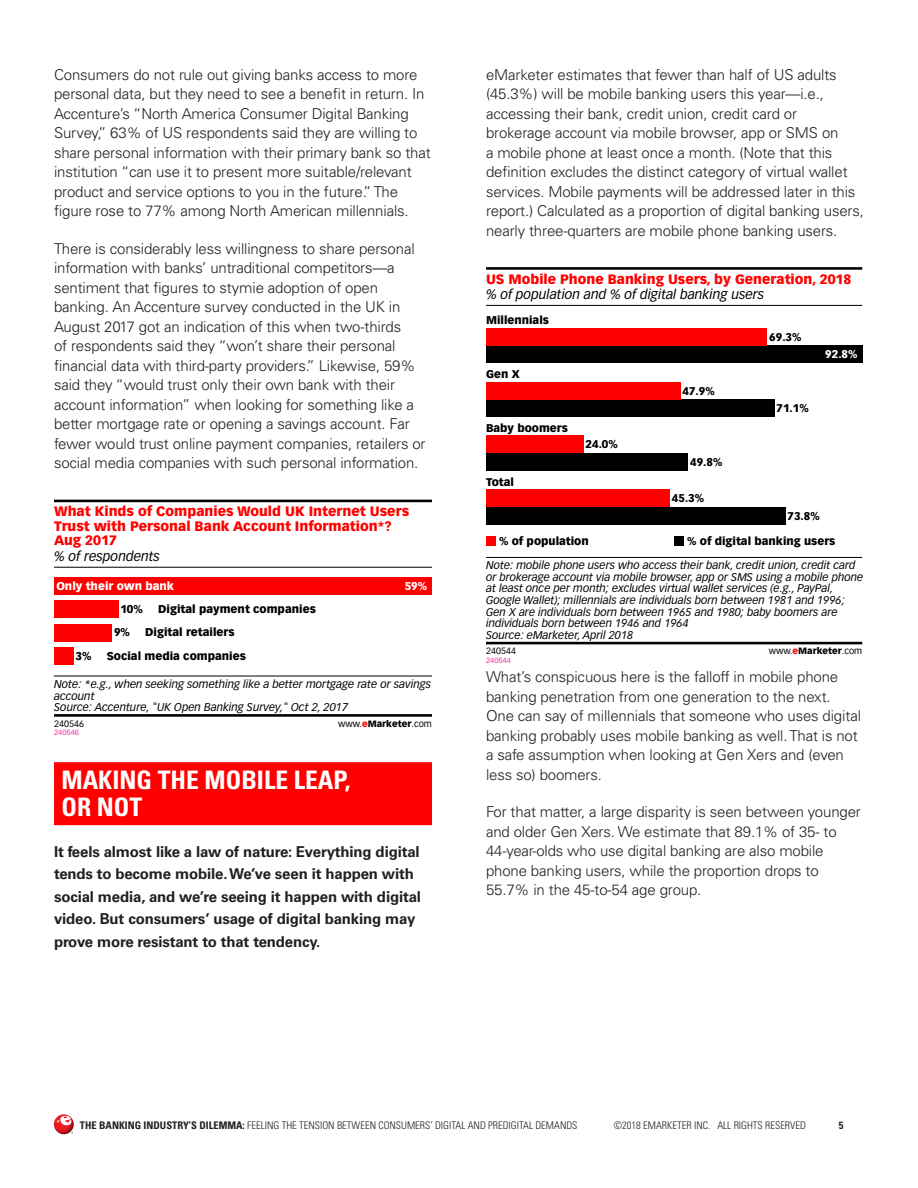
<style>
.page{position:relative;width:918px;height:1188px;background:#fff}
.page>*{position:absolute;margin:0;border:0;box-sizing:border-box;transform-origin:0 0}
.Heading_1_2-line{font:700 condensed 25.5px/27px "Univers LT Std";color:#fff}
.Normal_Text{font:300 15px/19.5px "Univers LT Std";letter-spacing:-.01em;color:#231f20}
.First_Paragraph{font:700 15px/22.5px "Univers LT Std";letter-spacing:-.01em;color:#231f20}
.t1{font:900 13.35px/14.5px "Vectora LT Std";color:#f00}
.t2{font:italic 13.35px "Vectora LT Std";color:#000}
.t3{font:italic 11.1px/11.6px "Vectora LT Std";color:#000}
.t4{font:900 11.1px "Vectora LT Std";color:#000}
.t5{font:900 11.1px "Vectora LT Std";color:#fff}
.t6{font:300 condensed 10.5px "Univers LT Std";color:#231f20}
.t7{font:700 condensed 10.5px "Univers LT Std";color:#231f20}
.t8{font:9px "Vectora LT Std";color:#000}
.Chart_Number{font:300 7.5px "Univers LT Std";color:#ed028c}
.s1{font-weight:900;color:#f00}
.s2{font-weight:900}
.s3{font-weight:900;font-style:normal}
.s4{font-weight:700}
</style>
<div class="page">
<svg style="left:54px;top:1114px;width:20px;height:20px"></svg>
<svg style="left:56px;top:1116px;width:15px;height:9px"></svg>
<div style="left:54px;top:762px;width:378px;height:63px;background:#f00"></div>
<div style="left:54px;top:647px;width:19px;height:18px;background:#f00"></div>
<div style="left:54px;top:624px;width:58px;height:17px;background:#f00"></div>
<div style="left:54px;top:600px;width:64px;height:18px;background:#f00"></div>
<div style="left:54px;top:577px;width:378px;height:18px;background:#f00"></div>
<hr style="left:54px;top:500px;width:378px;height:2px;background:#000">
<hr style="left:54px;top:567px;width:378px;height:1px;background:#000">
<hr style="left:54px;top:676px;width:378px;height:1px;background:#000">
<hr style="left:54px;top:714px;width:378px;height:3px;background:#000">
<div style="left:486px;top:507px;width:299px;height:17px;background:#000"></div>
<div style="left:486px;top:489px;width:184px;height:18px;background:#f00"></div>
<div style="left:486px;top:453px;width:202px;height:18px;background:#000"></div>
<div style="left:486px;top:436px;width:97px;height:17px;background:#f00"></div>
<div style="left:486px;top:399px;width:288px;height:18px;background:#000"></div>
<div style="left:486px;top:382px;width:194px;height:17px;background:#f00"></div>
<div style="left:486px;top:346px;width:376px;height:17px;background:#000"></div>
<div style="left:486px;top:328px;width:281px;height:18px;background:#f00"></div>
<hr style="left:486px;top:267px;width:376px;height:3px;background:#000">
<hr style="left:486px;top:305px;width:376px;height:1px;background:#000">
<div style="left:486px;top:537px;width:10px;height:9px;background:#f00"></div>
<div style="left:674px;top:537px;width:10px;height:9px;background:#000"></div>
<hr style="left:486px;top:557px;width:376px;height:1px;background:#000">
<hr style="left:486px;top:642px;width:376px;height:2px;background:#000">
<p class="Normal_Text" style="left:54px;top:65px;width:378px">Consumers do not rule out giving banks access to more personal data, but they need to see a benefit in return. In Accenture’s “North America Consumer Digital Banking Survey,” 63% of US respondents said they are willing to share personal information with their primary bank so that institution “can use it to present more suitable/relevant product and service options to you in the future.” The figure rose to 77% among North American millennials.</p>
<p class="Normal_Text" style="left:54px;top:239px;width:373px">There is considerably less willingness to share personal information with banks’ untraditional competitors—a sentiment that figures to stymie adoption of open banking. An Accenture survey conducted in the UK in August 2017 got an indication of this when two-thirds<br>of respondents said they “won’t share their personal financial data with third-party providers.” Likewise, 59% said they “would trust only their own bank with their account information” when looking for something like a better mortgage rate or opening a savings account. Far fewer would trust online payment companies, retailers or social media companies with such personal information.</p>
<p class="t1" style="left:54px;top:504px;width:357px">What Kinds of Companies Would UK Internet Users<br>Trust with Personal Bank Account Information*?<br>Aug 2017</p>
<p class="t5" style="left:56px;top:579px;width:119px">Only their own bank</p>
<p class="t5" style="left:405px;top:579px;width:24px">59%</p>
<p class="t4" style="left:120px;top:602px;width:24px">10%</p>
<p class="t4" style="left:158px;top:602px;width:159px">Digital payment companies</p>
<p class="t4" style="left:114px;top:626px;width:18px">9%</p>
<p class="t4" style="left:145px;top:626px;width:91px">Digital retailers</p>
<p class="t4" style="left:76px;top:649px;width:18px">3%</p>
<p class="t4" style="left:107px;top:649px;width:141px">Social media companies</p>
<p class="t3" style="left:54px;top:678px;width:378px">Note: *e.g., when seeking something like a better mortgage rate or savings account<br>Source: Accenture, "UK Open Banking Survey," Oct 2, 2017</p>
<p class="t8" style="left:54px;top:718px;width:32px">240546</p>
<p class="t8" style="left:338px;top:718px;width:95px">www.<span class="s1">e</span><span class="s2">Marketer</span>.com</p>
<p class="Chart_Number" style="left:54px;top:728px;width:27px">240546</p>
<p class="Heading_1_2-line" style="left:62px;top:767px;width:290px">MAKING THE MOBILE LEAP,<br>OR NOT</p>
<p class="First_Paragraph" style="left:54px;top:840px;width:369px">It feels almost like a law of nature: Everything digital tends to become mobile. We’ve seen it happen with social media, and we’re seeing it happen with digital video. But consumers’ usage of digital banking may prove more resistant to that tendency.</p>
<p class="t2" style="left:54px;top:549px;width:108px">% of respondents</p>
<p class="Normal_Text" style="left:486px;top:65px;width:379px">eMarketer estimates that fewer than half of US adults (45.3%) will be mobile banking users this year—i.e., accessing their bank, credit union, credit card or brokerage account via mobile browser, app or SMS on<br>a mobile phone at least once a month. (Note that this definition excludes the distinct category of virtual wallet services. Mobile payments will be addressed later in this report.) Calculated as a proportion of digital banking users, nearly three-quarters are mobile phone banking users.</p>
<p class="t1" style="left:486px;top:271px;width:367px">US Mobile Phone Banking Users, by Generation, 2018</p>
<p class="t4" style="left:486px;top:314px;width:65px">Millennials</p>
<p class="t4" style="left:769px;top:330px;width:34px">69.3%</p>
<p class="t5" style="left:825px;top:347px;width:34px">92.8%</p>
<p class="t4" style="left:486px;top:367px;width:35px">Gen X</p>
<p class="t4" style="left:683px;top:384px;width:34px">47.9%</p>
<p class="t4" style="left:777px;top:401px;width:34px">71.1%</p>
<p class="t4" style="left:486px;top:421px;width:83px">Baby boomers</p>
<p class="t4" style="left:586px;top:437px;width:34px">24.0%</p>
<p class="t4" style="left:690px;top:455px;width:34px">49.8%</p>
<p class="t4" style="left:486px;top:475px;width:29px">Total</p>
<p class="t4" style="left:672px;top:491px;width:34px">45.3%</p>
<p class="t4" style="left:788px;top:509px;width:34px">73.8%</p>
<p class="t4" style="left:499px;top:534px;width:91px">% of population</p>
<p class="t2" style="left:486px;top:287px;width:280px">% of population and % of digital banking users</p>
<p class="t3" style="left:486px;top:529px;width:371px;line-height:24px;text-indent:201px"><span class="s3">% of digital banking users<br></span>Note: mobile phone users who access their bank, credit union, credit card</p>
<p class="t3" style="left:486px;top:571px;width:379px">or brokerage account via mobile browser, app or SMS using a mobile phone at least once per month; excludes virtual wallet services (e.g., PayPal, Google Wallet); millennials are individuals born between 1981 and 1996; Gen X are individuals born between 1965 and 1980; baby boomers are individuals born between 1946 and 1964<br>Source: eMarketer, April 2018</p>
<p class="t8" style="left:486px;top:646px;width:32px">240544</p>
<p class="t8" style="left:769px;top:646px;width:95px">www.<span class="s1">e</span><span class="s2">Marketer</span>.com</p>
<p class="Chart_Number" style="left:486px;top:656px;width:27px">240544</p>
<p class="Normal_Text" style="left:486px;top:667px;width:377px">What’s conspicuous here is the falloff in mobile phone banking penetration from one generation to the next.<br>One can say of millennials that someone who uses digital banking probably uses mobile banking as well. That is not a safe assumption when looking at Gen Xers and (even less so) boomers.</p>
<p class="Normal_Text" style="left:486px;top:802px;width:376px">For that matter, a large disparity is seen between younger and older Gen Xers. We estimate that 89.1% of 35- to 44-year-olds who use digital banking are also mobile phone banking users, while the proportion drops to 55.7% in the 45-to-54 age group.</p>
<p class="t6" style="left:80px;top:1119px;width:499px"><span class="s4">THE BANKING INDUSTRY’S DILEMMA:</span> FEELING THE TENSION BETWEEN CONSUMERS’ DIGITAL AND PREDIGITAL DEMANDS</p>
<p class="t6" style="left:614px;top:1119px;width:194px">©2018 EMARKETER INC. ALL RIGHTS RESERVED</p>
<p class="t7" style="left:839px;top:1119px;width:6px">5</p>
</div>
